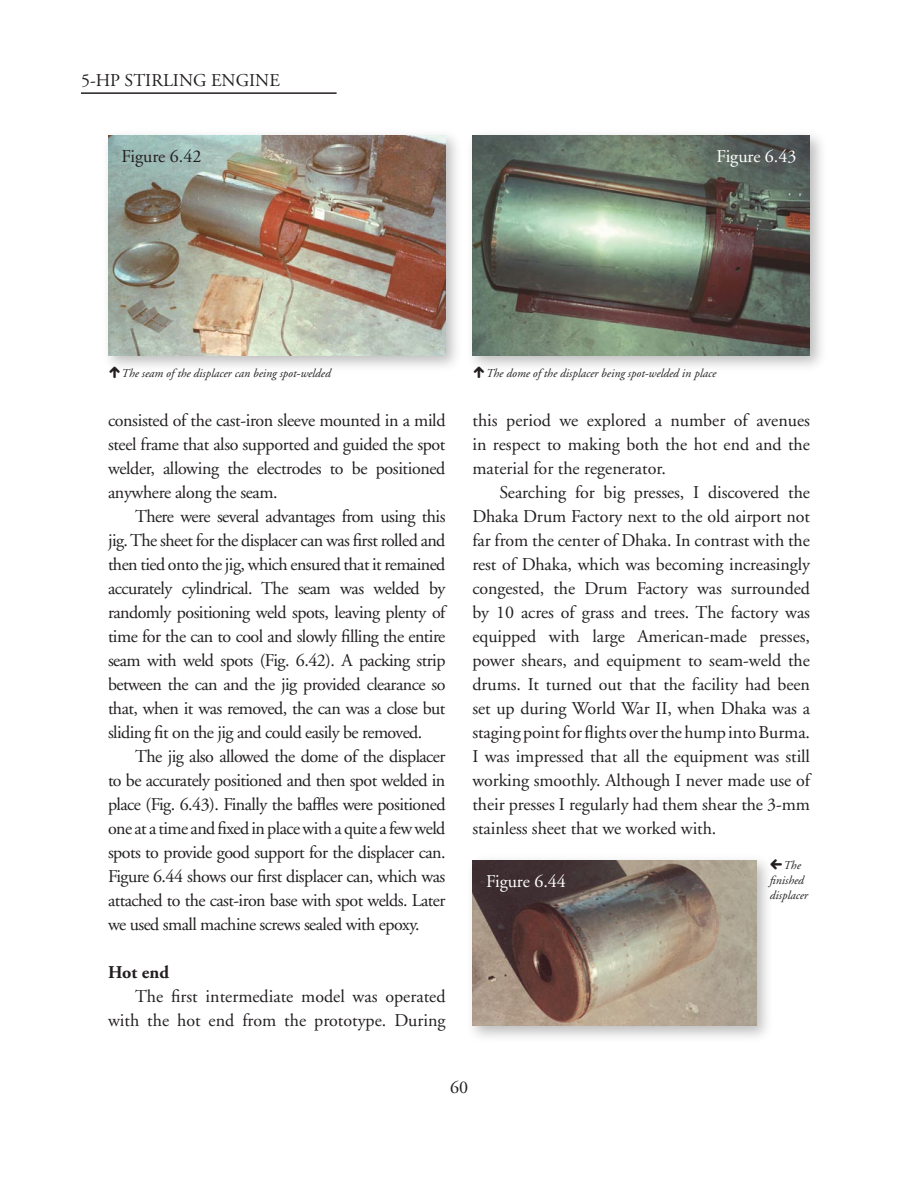
<style>
.page{position:relative;width:918px;height:1188px;background:#fff}
.page>*{position:absolute;margin:0;border:0;box-sizing:border-box;transform-origin:0 0}
.t1{font:24px "Combi Numerals";color:#231f20}
.t2{font:18px/24px "Adobe Garamond";letter-spacing:-.01em;color:#231f20;text-align:justify}
.t3{font:18px "Adobe Garamond";color:#fff}
.t4{font:700 18px "Adobe Garamond";color:#231f20}
.t5{font:italic 12px/15px "Adobe Garamond";color:#231f20;text-align:center}
.s1{font-family:"Combi Numerals";font-style:normal;font-size:24px}
</style>
<div class="page">
<hr style="left:81px;top:92px;width:256px;height:2px;background:#231f20">
<div style="left:101px;top:128px;width:363px;height:246px;background:#231f20;opacity:.3"></div>
<img style="left:108px;top:135px;width:338px;height:220px">
<div style="left:466px;top:853px;width:308px;height:190px;background:#231f20;opacity:.3"></div>
<img style="left:472px;top:860px;width:284px;height:166px">
<div style="left:466px;top:128px;width:362px;height:246px;background:#231f20;opacity:.3"></div>
<img style="left:472px;top:135px;width:338px;height:220px">
<p class="t2" style="left:81px;top:69px;width:180px">5-hp stirling engine</p>
<p class="t2" style="left:122px;top:144px;width:81px">Figure 6.42</p>
<p class="t3" style="left:717px;top:146px;width:81px">Figure 6.43</p>
<p class="t5" style="left:108px;top:367px;width:224px"><span class="s1">Û</span>The seam of the displacer can being spot-welded</p>
<p class="t5" style="left:486px;top:367px;width:232px">The dome of the displacer being spot-welded in place</p>
<h1 class="t1" style="left:472px;top:363px;width:15px">Û</h1>
<p class="t2" style="left:108px;top:408px;width:339px">consisted of the cast-iron sleeve mounted in a mild steel frame that also supported and guided the spot welder, allowing the electrodes to be positioned anywhere along the seam.</p>
<p class="t2" style="left:108px;top:504px;width:339px;text-indent:27px">There were several advan-tages from using this jig. The sheet for the displacer can was first rolled and then tied onto the jig, which ensured that it remained accurately cylindrical. The seam was welded by randomly positioning weld spots, leaving plenty of time for the can to cool and slowly filling the entire seam with weld spots (Fig. 6.42). A packing strip between the can and the jig provided clearance so that, when it was removed, the can was a close but sliding fit on the jig and could easily be removed.</p>
<p class="t2" style="left:108px;top:744px;width:339px;text-indent:27px">The jig also allowed the dome of the displacer to be accurately positioned and then spot welded in place (Fig. 6.43). Finally the baffles were positioned one at a time and fixed in place with a quite a few weld spots to provide good support for the displacer can.<br>Figure 6.44 shows our first displacer can, which was attached to the cast-iron base with spot welds. Later we used small machine screws sealed with epoxy.</p>
<p class="t4" style="left:108px;top:962px;width:63px">Hot end</p>
<p class="t2" style="left:108px;top:984px;width:339px;text-align:right">The first intermediate model was operated with the hot end from the prototype. During</p>
<p class="t2" style="left:472px;top:409px;width:339px">this period we explored a number of avenues in respect to making both the hot end and the material for the regenerator.</p>
<p class="t2" style="left:472px;top:481px;width:339px;text-indent:27px">Searching for big presses, I discovered the Dhaka Drum Factory next to the old airport not far from the center of Dhaka. In contrast with the rest of Dhaka, which was becoming increasingly congested, the Drum Factory was surrounded by 10 acres of grass and trees. The factory was equipped with large American-made presses, power shears, and equipment to seam-weld the drums. It turned out that the facility had been set up during World War II, when Dhaka was a staging point for flights over the hump into Burma.<br>I was impressed that all the equipment was still working smoothly. Although I never made use of their presses I regularly had them shear the 3-mm stainless sheet that we worked with.</p>
<p class="t3" style="left:486px;top:872px;width:81px">Figure 6.44</p>
<h1 class="t1" style="left:770px;top:855px;width:15px">Ù</h1>
<p class="t5" style="left:770px;top:858px;width:40px">The finished displacer</p>
<p class="t2" style="left:450px;top:1076px;width:19px">60</p>
</div>
